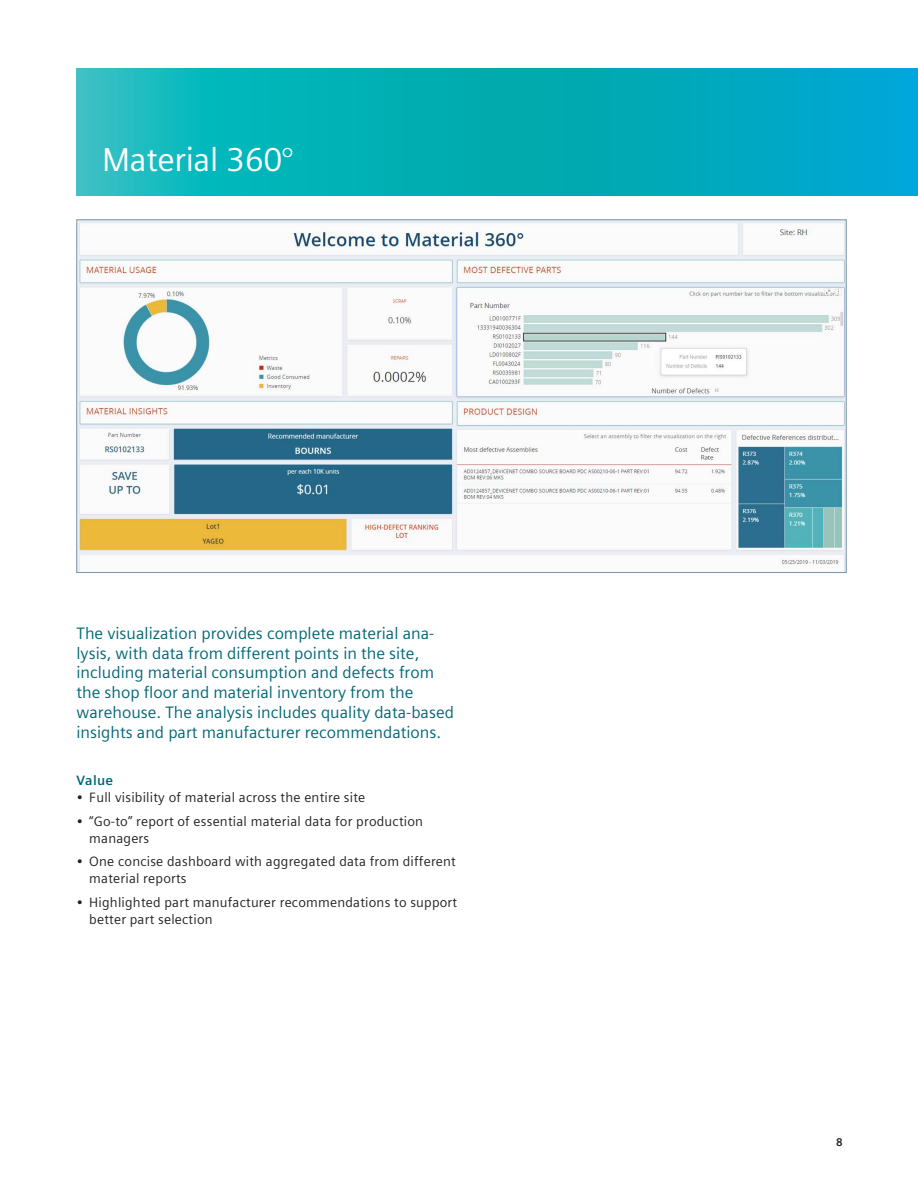
<style>
.page{position:relative;width:918px;height:1188px;background:#fff}
.page>*{position:absolute;margin:0;border:0;box-sizing:border-box;transform-origin:0 0}
.Head_Snow_26_pt_120{font:33px "Siemens Sans Global";letter-spacing:-.01em;color:#fff}
.t1{font:16.5px/19.8px "Siemens Sans Global";color:#006776}
.t2{font:13.5px/17px "Siemens Sans Global";letter-spacing:.015em;color:#231f20}
.Body_text_HEAD_lt_bl{font:700 13.5px "Siemens Sans Global";letter-spacing:.015em;color:#006776}
.t3{font:700 11.25px "Siemens Sans Global";color:#231f20}
</style>
<div class="page">
<svg style="left:77px;top:68px;width:841px;height:128px"></svg>
<img style="left:79px;top:222px;width:765px;height:349px">
<p class="Head_Snow_26_pt_120" style="left:102px;top:134px;width:193px">Material 360°</p>
<p class="t1" style="left:77px;top:623px;width:379px">The visualization provides complete material ana&shy;lysis, with data from different points in the site, including material consumption and defects from the shop floor and material inventory from the warehouse. The analysis includes quality data-based insights and part manufacturer recommendations.</p>
<p class="Body_text_HEAD_lt_bl" style="left:77px;top:770px;width:38px">Value</p>
<p class="t2" style="left:77px;top:789px;width:290px">• Full visibility of material across the entire site</p>
<p class="t2" style="left:89px;top:813px;width:335px;text-indent:-13px">• “Go-to” report of essential material data for production managers</p>
<p class="t2" style="left:89px;top:853px;width:368px;text-indent:-13px">• One concise dashboard with aggregated data from different material reports</p>
<p class="t2" style="left:89px;top:894px;width:369px;text-indent:-13px">• Highlighted part manufacturer recommendations to support better part selection</p>
<p class="t3" style="left:836px;top:1134px;width:8px">8</p>
</div>
